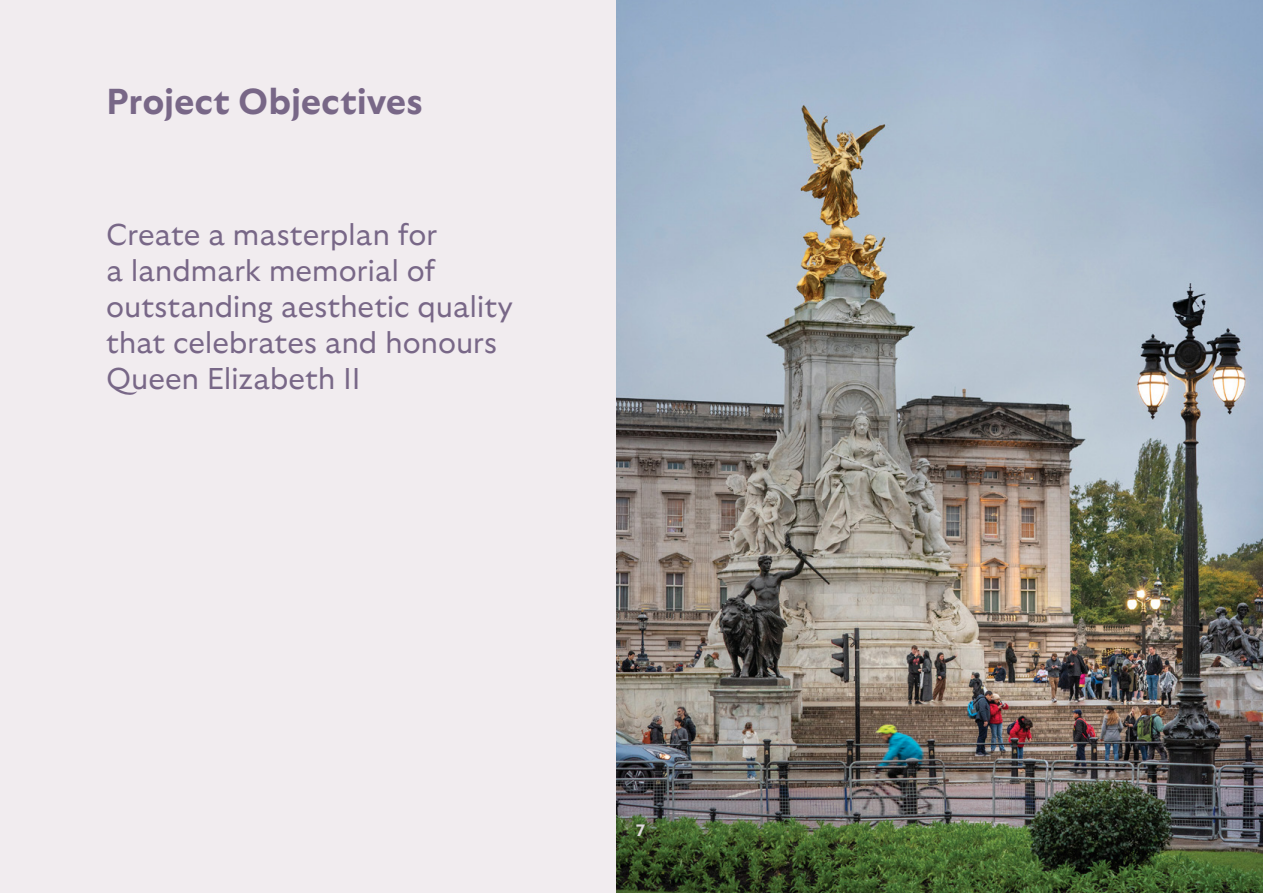
<style>
.page{position:relative;width:1263px;height:893px;background:#f1ecef}
.page>*{position:absolute;margin:0;border:0;box-sizing:border-box;transform-origin:0 0}
.t1{font:700 36px "GT Ultra";color:#786787}
.t2{font:300 30px/36px "GT Ultra";letter-spacing:-.005em;color:#786787}
.t3{font:700 16.5px "GT Ultra";color:#e0dade}
</style>
<div class="page">
<img style="left:617px;top:0;width:646px;height:893px">
<p class="t1" style="left:106px;top:81px;width:318px">Project Objectives</p>
<p class="t2" style="left:106px;top:217px;width:408px">Create a masterplan for<br>a landmark memorial of outstanding aesthetic quality that celebrates and honours<br>Queen Elizabeth II</p>
<p class="t3" style="left:636px;top:821px;width:11px">7</p>
</div>
